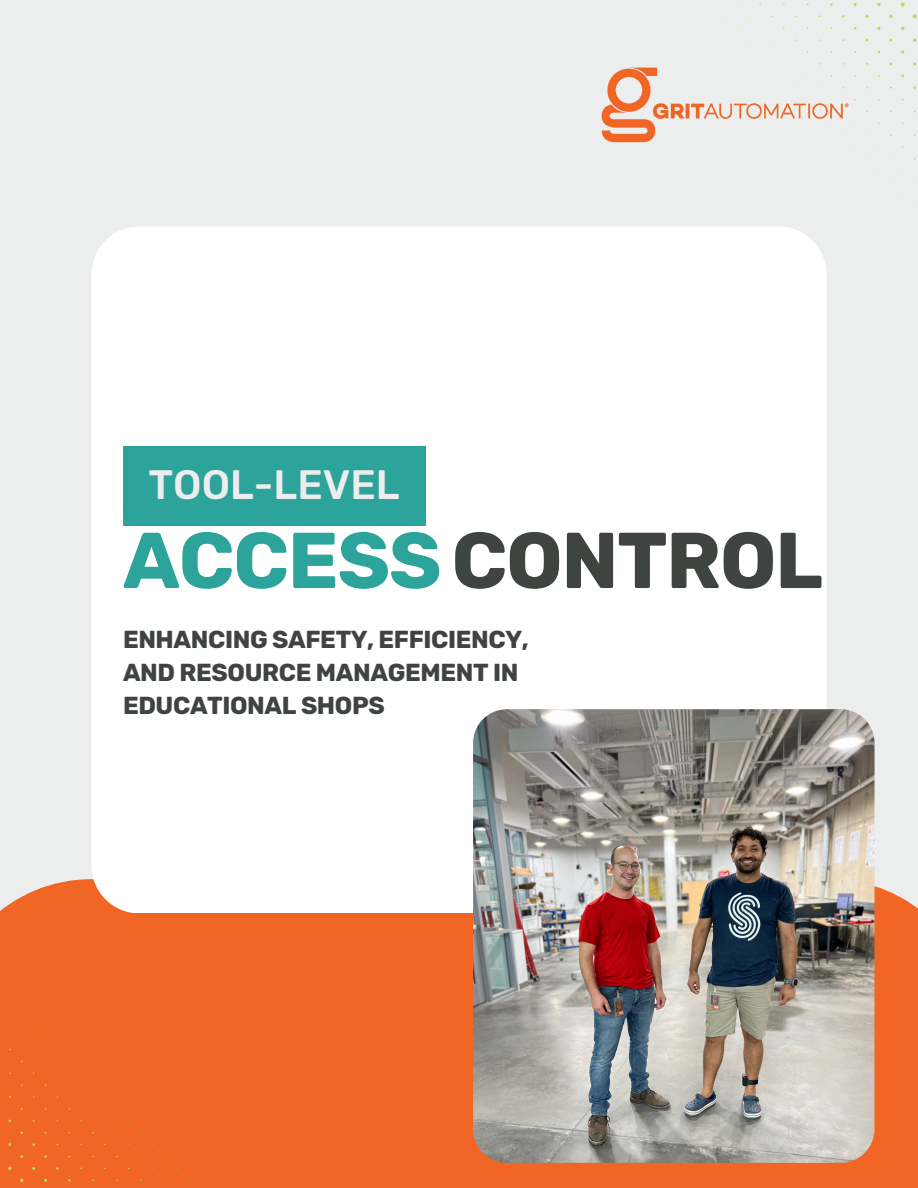
<style>
.page{position:relative;width:918px;height:1188px;background:#eceeed}
.page>*{position:absolute;margin:0;border:0;box-sizing:border-box;transform-origin:0 0}
.t1{font:700 79.05px "Rubik";letter-spacing:-.015em;color:#3f4440}
.t2{font:500 40.95px "Rubik";color:#eceeed}
.t3{font:700 24.45px/32.7px "Rubik";letter-spacing:-.015em;color:#3f4440}
.s1{color:#2da49b}
</style>
<div class="page">
<div style="left:0;top:879px;width:918px;height:309px;background:#f16624"></div>
<div style="left:91px;top:226px;width:736px;height:687px;background:#fff;border-radius:48px"></div>
<div style="left:123px;top:446px;width:302px;height:80px;background:#2da49b"></div>
<img style="left:601px;top:51px;width:254px;height:92px">
<img style="left:473px;top:709px;width:402px;height:454px;border-radius:34px">
<svg style="left:8px;top:1167px;width:4px;height:3px"></svg>
<svg style="left:913px;top:14px;width:4px;height:4px"></svg>
<svg style="left:901px;top:2px;width:4px;height:5px"></svg>
<svg style="left:877px;top:3px;width:4px;height:3px"></svg>
<svg style="left:901px;top:26px;width:4px;height:4px"></svg>
<svg style="left:913px;top:38px;width:3px;height:4px"></svg>
<svg style="left:889px;top:15px;width:4px;height:3px"></svg>
<p class="t2" style="left:149px;top:461px;width:253px">TOOL-LEVEL</p>
<h1 class="t1" style="left:123px;top:514px;width:701px"><span class="s1">ACCESS</span>CONTROL</h1>
<h1 class="t3" style="left:123px;top:624px;width:407px">ENHANCING SAFETY, EFFICIENCY,<br>AND RESOURCE MANAGEMENT IN<br>EDUCATIONAL SHOPS</h1>
</div>
